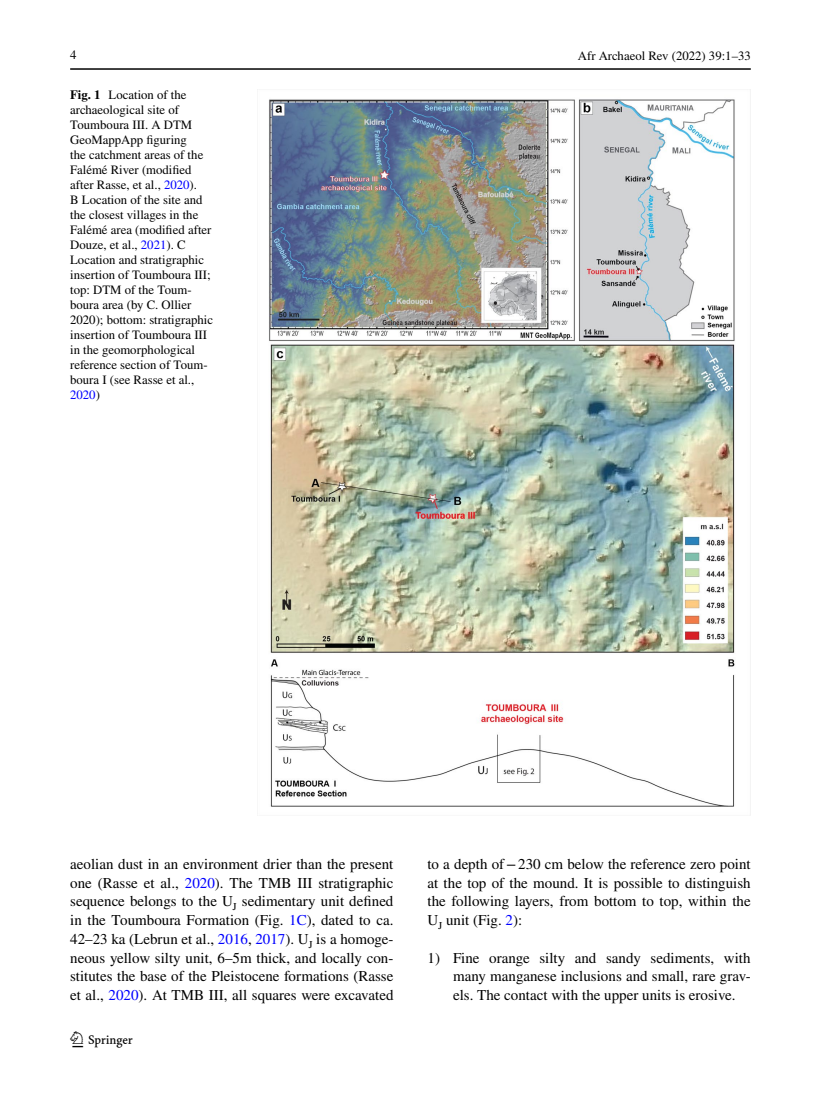
<style>
.page{position:relative;width:821px;height:1106px;background:#fff}
.page>*{position:absolute;margin:0;border:0;box-sizing:border-box;transform-origin:0 0}
.t1{font:22.5px "Springnew Regular 2";color:#000}
.t2{font:15px/18.8px "STIX";color:#000;text-align:justify}
.t3{font:12.75px/15px "STIX";color:#000}
.t4{font:12.75px "STIX Regular 3";color:#000}
.s1{font-weight:700}
.s2{color:#00f}
</style>
<div class="page">
<hr style="left:70px;top:68px;width:680px;height:2px;background:#000">
<img style="left:257px;top:89px;width:478px;height:718px">
<p class="t3" style="left:70px;top:48px;width:8px">4</p>
<p class="t4" style="left:578px;top:47px;width:174px">Afr Archaeol Rev (2022) 39:1–33</p>
<p class="t3" style="left:70px;top:88px;width:144px"><span class="s1">Fig. 1</span> Location of the archaeological site of<br>Toumboura III. A DTM<br>GeoMappApp figuring<br>the catchment areas of the<br>Falémé River (modified after Rasse, et al., <span class="s2">2020</span>).<br>B Location of the site and the closest villages in the<br>Falémé area (modified after<br>Douze, et al., <span class="s2">2021</span>). C<br>Location and stratigraphic insertion of Toumboura III; top: DTM of the Toum&shy;boura area (by C. Ollier<br>2020); bottom: stratigraphic insertion of Toumboura III in the geomorphological reference section of Toum&shy;boura I (see Rasse et al.,<br><span class="s2">2020</span>)</p>
<p class="t2" style="left:70px;top:855px;width:325px">aeolian dust in an environment drier than the present one (Rasse et al., <span class="s2">2020</span>). The TMB III stratigraphic sequence belongs to the U<sub>J</sub> sedimentary unit defined in the Toumboura Formation (Fig. <span class="s2">1C</span>), dated to ca.<br>42–23 ka (Lebrun et al., <span class="s2">2016</span>, <span class="s2">2017</span>). U<sub>J</sub> is a homoge&shy;neous yellow silty unit, 6–5m thick, and locally con&shy;stitutes the base of the Pleistocene formations (Rasse et al., <span class="s2">2020</span>). At TMB III, all squares were excavated</p>
<p class="t2" style="left:427px;top:855px;width:325px">to a depth of−230 cm below the reference zero point at the top of the mound. It is possible to distinguish the following layers, from bottom to top, within the U<sub>J</sub> unit (Fig. <span class="s2">2</span>):</p>
<p class="t2" style="left:453px;top:949px;width:299px;text-indent:-26px">1) Fine orange silty and sandy sediments, with many manganese inclusions and small, rare grav&shy;els. The contact with the upper units is erosive.</p>
<h1 class="t1" style="left:72px;top:1031px;width:62px">1 3</h1>
</div>
